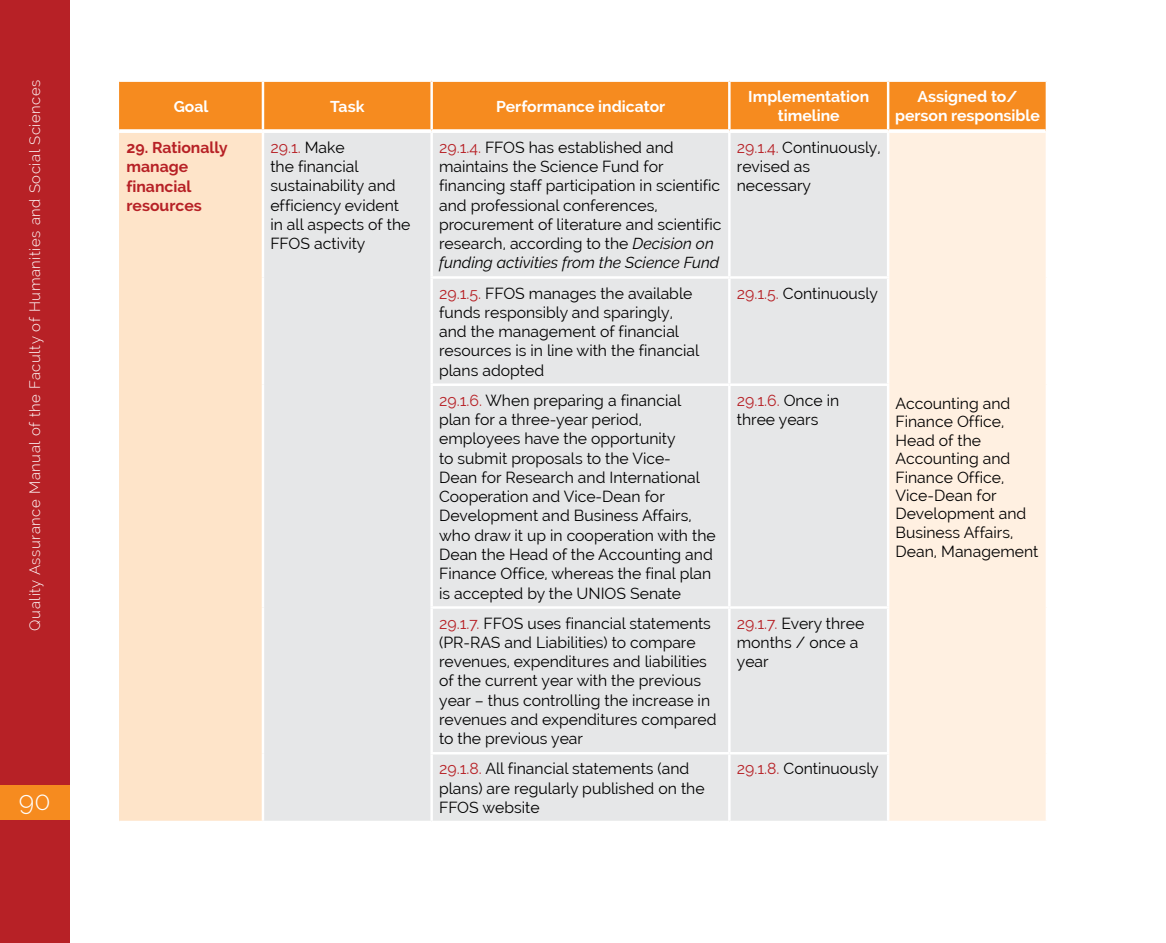
<style>
.page{position:relative;width:1166px;height:943px;background:#fff}
.page>*{position:absolute;margin:0;border:0;box-sizing:border-box;transform-origin:0 0}
.t1{font:300 26.25px "Raleway";color:#fff}
.t2{font:15.75px/19.2px "Raleway";color:#000}
.t3{font:700 15.75px/19.2px "Raleway";color:#fff;text-align:center}
.t4{font:700 15.75px/19.2px "Raleway";color:#b72126}
.t5{font:300 14.88px "Raleway";letter-spacing:.04em;color:#fff}
.s1{color:#b72126}
.s2{font-style:italic}
</style>
<div class="page">
<div style="left:0;top:0;width:69px;height:943px;background:#b72126"></div>
<div style="left:0;top:785px;width:69px;height:35px;background:#f68b1f"></div>
<div style="left:119px;top:82px;width:926px;height:47px;background:#f68b1f"></div>
<div style="left:119px;top:131px;width:144px;height:691px;background:#fee4c9"></div>
<div style="left:264px;top:133px;width:623px;height:687px;background:#e6e7e8"></div>
<div style="left:888px;top:131px;width:159px;height:691px;background:#fff0e1"></div>
<hr style="left:262px;top:82px;width:2px;height:47px;background:#fff">
<hr style="left:430px;top:82px;width:3px;height:47px;background:#fff">
<hr style="left:728px;top:82px;width:2px;height:47px;background:#fff">
<hr style="left:887px;top:82px;width:2px;height:47px;background:#fff">
<hr style="left:262px;top:133px;width:2px;height:144px;background:#fff">
<hr style="left:430px;top:133px;width:3px;height:143px;background:#fff">
<hr style="left:728px;top:133px;width:2px;height:143px;background:#fff">
<hr style="left:887px;top:133px;width:2px;height:143px;background:#fff">
<hr style="left:1045px;top:131px;width:3px;height:146px;background:#fff">
<hr style="left:262px;top:277px;width:2px;height:108px;background:#fff">
<hr style="left:430px;top:276px;width:299px;height:3px;background:#fff">
<hr style="left:430px;top:279px;width:3px;height:104px;background:#fff">
<hr style="left:729px;top:276px;width:160px;height:3px;background:#fff">
<hr style="left:728px;top:279px;width:2px;height:104px;background:#fff">
<hr style="left:887px;top:279px;width:2px;height:104px;background:#fff">
<hr style="left:1045px;top:277px;width:3px;height:108px;background:#fff">
<hr style="left:262px;top:385px;width:2px;height:222px;background:#fff">
<hr style="left:430px;top:383px;width:299px;height:3px;background:#fff">
<hr style="left:430px;top:386px;width:3px;height:220px;background:#fff">
<hr style="left:729px;top:383px;width:160px;height:3px;background:#fff">
<hr style="left:728px;top:386px;width:2px;height:220px;background:#fff">
<hr style="left:887px;top:386px;width:2px;height:220px;background:#fff">
<hr style="left:1045px;top:385px;width:3px;height:222px;background:#fff">
<hr style="left:262px;top:607px;width:2px;height:146px;background:#fff">
<hr style="left:430px;top:606px;width:299px;height:2px;background:#fff">
<hr style="left:430px;top:608px;width:3px;height:144px;background:#fff">
<hr style="left:729px;top:606px;width:160px;height:2px;background:#fff">
<hr style="left:728px;top:608px;width:2px;height:144px;background:#fff">
<hr style="left:887px;top:608px;width:2px;height:144px;background:#fff">
<hr style="left:1045px;top:607px;width:3px;height:146px;background:#fff">
<hr style="left:262px;top:753px;width:2px;height:67px;background:#fff">
<hr style="left:430px;top:752px;width:299px;height:2px;background:#fff">
<hr style="left:430px;top:754px;width:3px;height:66px;background:#fff">
<hr style="left:729px;top:752px;width:160px;height:2px;background:#fff">
<hr style="left:728px;top:754px;width:2px;height:66px;background:#fff">
<hr style="left:887px;top:754px;width:2px;height:66px;background:#fff">
<hr style="left:1045px;top:753px;width:3px;height:67px;background:#fff">
<hr style="left:119px;top:820px;width:144px;height:3px;background:#fff">
<hr style="left:888px;top:820px;width:160px;height:3px;background:#fff">
<svg style="left:119px;top:129px;width:144px;height:4px"></svg>
<svg style="left:263px;top:129px;width:169px;height:2px"></svg>
<svg style="left:432px;top:129px;width:297px;height:1px"></svg>
<svg style="left:729px;top:129px;width:159px;height:2px"></svg>
<svg style="left:888px;top:129px;width:157px;height:4px"></svg>
<p class="t5" style="left:26px;top:630px;width:552px;rotate:-90deg">Quality Assurance Manual of the Faculty of Humanities and Social Sciences</p>
<h1 class="t1" style="left:19px;top:785px;width:33px">90</h1>
<p class="t3" style="left:174px;top:96px;width:36px">Goal</p>
<p class="t3" style="left:330px;top:96px;width:36px">Task</p>
<p class="t3" style="left:496px;top:96px;width:171px">Performance indicator</p>
<p class="t3" style="left:748px;top:87px;width:123px">Implementation timeline</p>
<p class="t3" style="left:895px;top:87px;width:146px">Assigned to/ person responsible</p>
<p class="t4" style="left:126px;top:138px;width:103px">29. Rationally manage financial resources</p>
<p class="t2" style="left:270px;top:138px;width:141px"><span class="s1">29.1.</span> Make<br>the financial sustainability and efficiency evident in all aspects of the<br>FFOS activity</p>
<p class="t2" style="left:439px;top:138px;width:284px"><span class="s1">29.1.4.</span> FFOS has established and maintains the Science Fund for financing staff participation in scientific and professional conferences, procurement of literature and scientific research, according to the <span class="s2">Decision on funding activities from the Science Fund</span></p>
<p class="t2" style="left:737px;top:138px;width:145px"><span class="s1">29.1.4.</span> Continuously, revised as necessary</p>
<p class="t2" style="left:439px;top:283px;width:262px"><span class="s1">29.1.5.</span> FFOS manages the available funds responsibly and sparingly, and the management of financial resources is in line with the financial plans adopted</p>
<p class="t2" style="left:737px;top:283px;width:143px"><span class="s1">29.1.5.</span> Continuously</p>
<p class="t2" style="left:439px;top:391px;width:278px"><span class="s1">29.1.6.</span> When preparing a financial plan for a three-year period, employees have the opportunity<br>to submit proposals to the Vice-<br>Dean for Research and International Cooperation and Vice-Dean for Development and Business Affairs, who draw it up in cooperation with the Dean the Head of the Accounting and Finance Office, whereas the final plan is accepted by the UNIOS Senate</p>
<p class="t2" style="left:737px;top:390px;width:104px"><span class="s1">29.1.6.</span> Once in three years</p>
<p class="t2" style="left:439px;top:613px;width:279px"><span class="s1">29.1.7.</span> FFOS uses financial statements (PR-RAS and Liabilities) to compare revenues, expenditures and liabilities of the current year with the previous year – thus controlling the increase in revenues and expenditures compared to the previous year</p>
<p class="t2" style="left:737px;top:613px;width:129px"><span class="s1">29.1.7.</span> Every three months / once a year</p>
<p class="t2" style="left:439px;top:759px;width:267px"><span class="s1">29.1.8.</span> All financial statements (and plans) are regularly published on the<br>FFOS website</p>
<p class="t2" style="left:737px;top:759px;width:143px"><span class="s1">29.1.8.</span> Continuously</p>
<p class="t2" style="left:895px;top:394px;width:144px;line-height:18.6px">Accounting and<br>Finance Office,<br>Head of the<br>Accounting and<br>Finance Office,<br>Vice-Dean for<br>Development and<br>Business Affairs,<br>Dean, Management</p>
</div>
